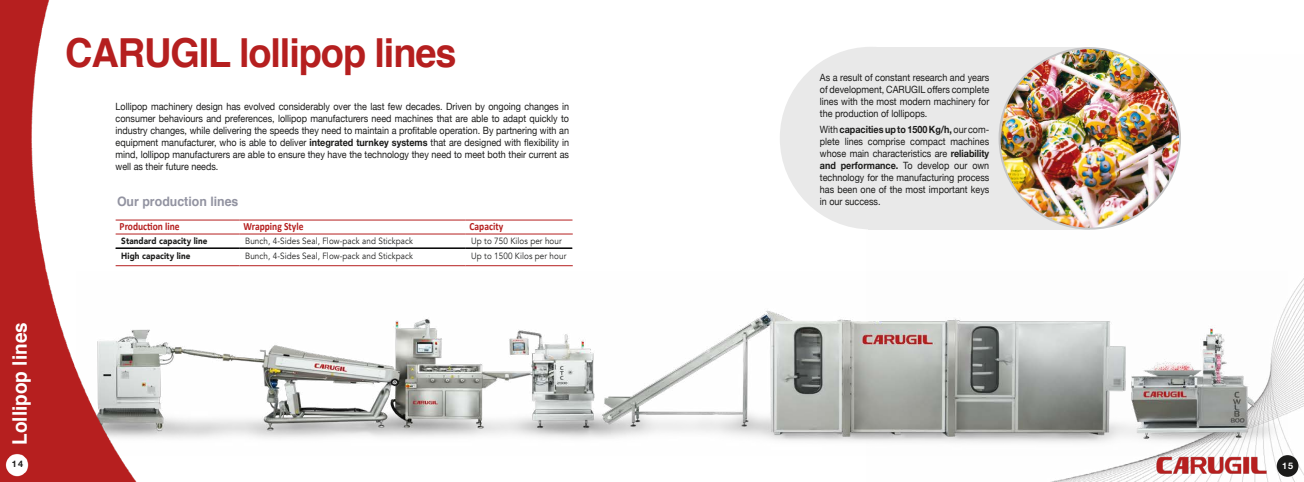
<style>
.page{position:relative;width:1304px;height:482px;background:#fff}
.page>*{position:absolute;margin:0;border:0;box-sizing:border-box;transform-origin:0 0}
.t1{font:700 40px "Helvetica";letter-spacing:-.03em;color:#b51f1f;scale:.95 1}
.t2{font:700 20px "Helvetica";color:#fff;scale:.95 1}
.t3{font:700 13px "Helvetica";color:#9293a1;scale:.95 1}
.t4{font:700 11px "Calibri";color:#b51f1f;scale:.86 1}
.t5{font:10px/12px "Helvetica Neue";color:#1b1b1a;text-align:justify;scale:.9 1}
.t6{font:9px "Avenir";letter-spacing:.01em;color:#1b1b1a;scale:.9 1}
.t7{font:900 9px "Avenir";letter-spacing:.01em;color:#1b1b1a;scale:.9 1}
.t8{font:700 9px "Helvetica Neue";color:#1b1b1a}
.t9{font:700 9px "Helvetica Neue";color:#fff}
.s1{font-weight:700}
</style>
<div class="page">
<img style="left:868px;top:54px;width:436px;height:428px">
<img style="left:388px;top:272px;width:900px;height:183px">
<img style="left:0;top:0;width:388px;height:482px">
<div style="left:1277px;top:455px;width:21px;height:22px;background:#1b1b1a;border-radius:50%"></div>
<img style="left:1154px;top:455px;width:115px;height:22px">
<div style="left:869px;top:47px;width:221px;height:183px;background:#e9e9e9"></div>
<img style="left:1000px;top:48px;width:180px;height:181px;border-radius:90px">
<hr style="left:116px;top:248px;width:124px;height:1px;background:#000">
<hr style="left:240px;top:248px;width:226px;height:1px;background:#000">
<hr style="left:466px;top:248px;width:106px;height:1px;background:#000">
<hr style="left:116px;top:220px;width:124px;height:1px;background:#b51f1f">
<hr style="left:240px;top:220px;width:226px;height:1px;background:#b51f1f">
<hr style="left:466px;top:220px;width:106px;height:1px;background:#b51f1f">
<hr style="left:116px;top:234px;width:124px;height:1px;background:#b51f1f">
<hr style="left:240px;top:234px;width:226px;height:1px;background:#b51f1f">
<hr style="left:466px;top:234px;width:107px;height:1px;background:#b51f1f">
<hr style="left:116px;top:265px;width:124px;height:1px;background:#b51f1f">
<hr style="left:240px;top:265px;width:226px;height:1px;background:#b51f1f">
<hr style="left:466px;top:265px;width:107px;height:1px;background:#b51f1f">
<div style="left:780px;top:47px;width:182px;height:182px;background:#e9e9e9;border-radius:50%"></div>
<p class="t1" style="left:65px;top:21px;width:413px">CARUGIL lollipop lines</p>
<p class="t5" style="left:116px;top:101px;width:505px">Lollipop machinery design has evolved considerably over the last few decades. Driven by ongoing changes in consumer behaviours and preferences, lollipop manufacturers need machines that are able to adapt quickly to industry changes, while delivering the speeds they need to maintain a profitable operation. By partnering with an equipment manufacturer, who is able to deliver <span class="s1">integrated turnkey systems</span> that are designed with flexibility in mind, lollipop manufacturers are able to ensure they have the technology they need to meet both their current as well as their future needs.</p>
<p class="t5" style="left:820px;top:72px;width:190px">As a result of constant research and years of development, CARUGIL offers complete lines with the most modern machinery for the production of lollipops.</p>
<p class="t5" style="left:820px;top:124px;width:190px">With <span class="s1">capacities up to 1500 Kg/h,</span> our com&shy;plete lines comprise compact machines whose main characteristics are <span class="s1">reliability and performance.</span> To develop our own technology for the manufacturing process has been one of the most important keys</p>
<p class="t3" style="left:117px;top:191px;width:129px">Our production lines</p>
<p class="t5" style="left:820px;top:196px;width:69px">in our success.</p>
<p class="t2" style="left:4px;top:445px;width:130px;rotate:-90deg">Lollipop lines</p>
<p class="t4" style="left:120px;top:220px;width:71px">Production line</p>
<p class="t4" style="left:244px;top:220px;width:71px">Wrapping Style</p>
<p class="t4" style="left:470px;top:220px;width:41px">Capacity</p>
<p class="t7" style="left:121px;top:234px;width:97px">Standard capacity line</p>
<p class="t6" style="left:245px;top:236px;width:188px">Bunch, 4-Sides Seal, Flow-pack and Stickpack</p>
<p class="t6" style="left:471px;top:236px;width:102px">Up to 750 Kilos per hour</p>
<p class="t7" style="left:121px;top:248px;width:78px">High capacity line</p>
<p class="t6" style="left:245px;top:250px;width:188px">Bunch, 4-Sides Seal, Flow-pack and Stickpack</p>
<p class="t6" style="left:471px;top:250px;width:107px">Up to 1500 Kilos per hour</p>
<p class="t8" style="left:12px;top:457px;width:13px">14</p>
<p class="t9" style="left:1282px;top:459px;width:13px">15</p>
</div>
